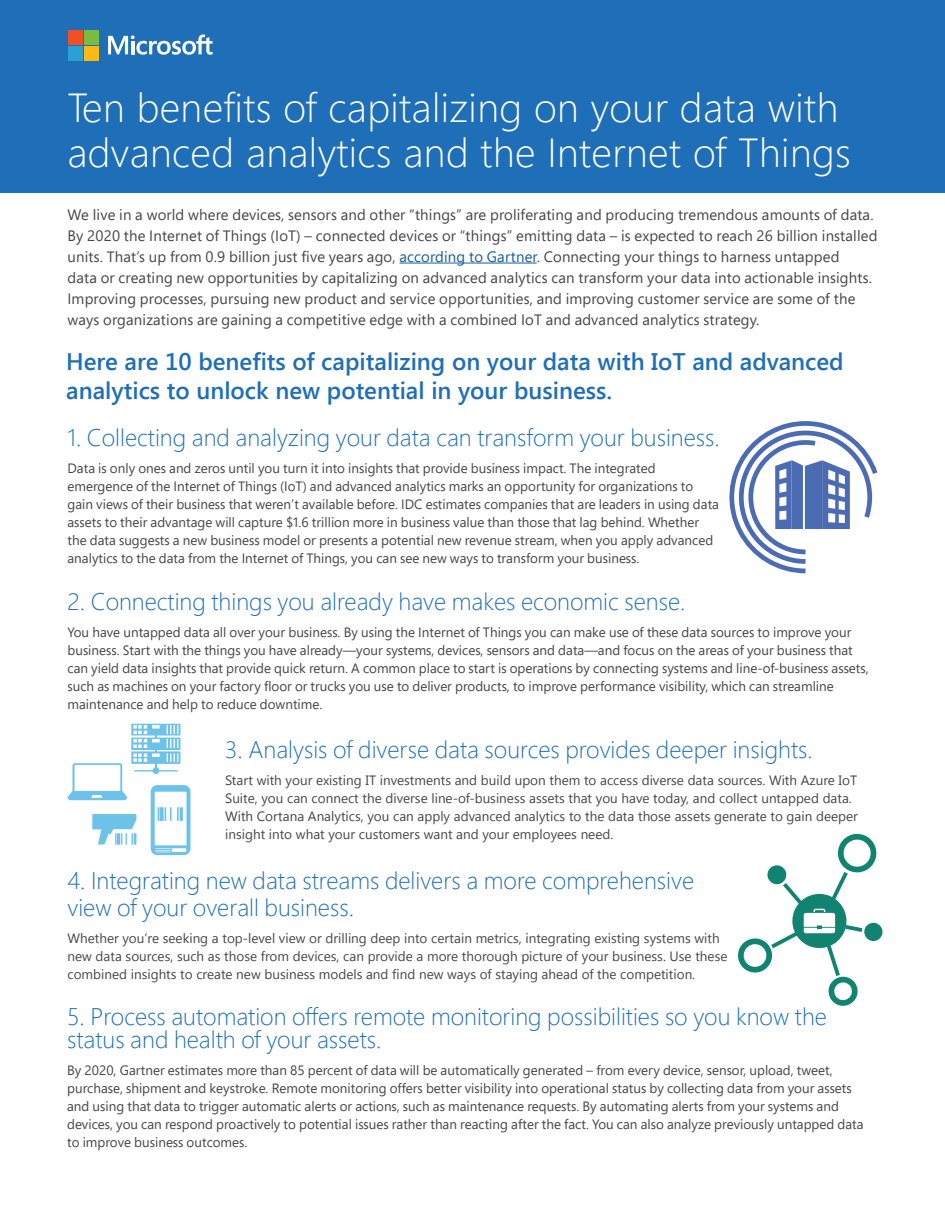
<style>
.page{position:relative;width:945px;height:1215px;background:#fff}
.page>*{position:absolute;margin:0;border:0;box-sizing:border-box;transform-origin:0 0}
.t1{font:300 40.5px/45px "Segoe UI";letter-spacing:.01em;color:#fff}
.t2{font:300 24px/27px "Segoe Pro";color:#1f6fb8}
.t3{font:600 24px/28.8px "Segoe UI";color:#1f6fb8}
.t4{font:15px/21px "Segoe Pro";letter-spacing:.01em;color:#454647}
.t5{font:13.5px/18px "Segoe Pro";color:#454647}
.t6{font:13.5px/18px "Segoe UI";color:#454647}
.s1{color:#175d9e}
</style>
<div class="page">
<div style="left:0;top:0;width:945px;height:193px;background:#1f6fb8"></div>
<hr style="left:399px;top:263px;width:138px;height:1px;background:#175d9e">
<svg style="left:729px;top:421px;width:149px;height:152px"></svg>
<svg style="left:738px;top:834px;width:145px;height:172px"></svg>
<svg style="left:108px;top:35px;width:105px;height:20px"></svg>
<div style="left:68px;top:30px;width:15px;height:14px;background:#f05025"></div>
<div style="left:84px;top:30px;width:15px;height:14px;background:#7cbb42"></div>
<div style="left:68px;top:46px;width:15px;height:15px;background:#2c9fd9"></div>
<div style="left:84px;top:46px;width:15px;height:15px;background:#fcb814"></div>
<svg style="left:68px;top:724px;width:123px;height:131px"></svg>
<h1 class="t1" style="left:68px;top:83px;width:785px">Ten benefits of capitalizing on your data with advanced analytics and the Internet of Things</h1>
<p class="t4" style="left:68px;top:204px;width:811px">We live in a world where devices, sensors and other “things” are proliferating and producing tremendous amounts of data.<br>By 2020 the Internet of Things (IoT) – connected devices or “things” emitting data – is expected to reach 26 billion installed units. That’s up from 0.9 billion just five years ago, <span class="s1">according to Gartner</span>. Connecting your things to harness untapped<br>data or creating new opportunities by capitalizing on advanced analytics can transform your data into actionable insights.<br>Improving processes, pursuing new product and service opportunities, and improving customer service are some of the ways organizations are gaining a competitive edge with a combined IoT and advanced analytics strategy.</p>
<h2 class="t3" style="left:66px;top:346px;width:779px">Here are 10 benefits of capitalizing on your data with IoT and advanced analytics to unlock new potential in your business.</h2>
<h2 class="t2" style="left:68px;top:424px;width:654px">1. Collecting and analyzing your data can transform your business.</h2>
<p class="t5" style="left:68px;top:459px;width:653px">Data is only ones and zeros until you turn it into insights that provide business impact. The integrated emergence of the Internet of Things (IoT) and advanced analytics marks an opportunity for organizations to gain views of their business that weren’t available before. IDC estimates companies that are leaders in using data assets to their advantage will capture $1.6 trillion more in business value than those that lag behind. Whether the data suggests a new business model or presents a potential new revenue stream, when you apply advanced analytics to the data from the Internet of Things, you can see new ways to transform your business.</p>
<h2 class="t2" style="left:68px;top:587px;width:620px">2. Connecting things you already have makes economic sense.</h2>
<p class="t5" style="left:68px;top:623px;width:803px">You have untapped data all over your business. By using the Internet of Things you can make use of these data sources to improve your business. Start with the things you have already—your systems, devices, sensors and data—and focus on the areas of your business that can yield data insights that provide quick return. A common place to start is operations by connecting systems and line-of-business assets, such as machines on your factory floor or trucks you use to deliver products, to improve performance visibility, which can streamline maintenance and help to reduce downtime.</p>
<h2 class="t2" style="left:225px;top:736px;width:589px">3. Analysis of diverse data sources provides deeper insights.</h2>
<p class="t6" style="left:225px;top:771px;width:634px">Start with your existing IT investments and build upon them to access diverse data sources. With Azure IoT Suite, you can connect the diverse line-of-business assets that you have today, and collect untapped data.<br>With Cortana Analytics, you can apply advanced analytics to the data those assets generate to gain deeper insight into what your customers want and your employees need.</p>
<h2 class="t2" style="left:68px;top:866px;width:628px">4. Integrating new data streams delivers a more comprehensive view of your overall business.</h2>
<p class="t6" style="left:68px;top:928px;width:661px">Whether you’re seeking a top-level view or drilling deep into certain metrics, integrating existing systems with new data sources, such as those from devices, can provide a more thorough picture of your business. Use these combined insights to create new business models and find new ways of staying ahead of the competition.</p>
<h2 class="t2" style="left:67px;top:1005px;width:761px;line-height:22.5px">5. Process automation offers remote monitoring possibilities so you know the status and health of your assets.</h2>
<p class="t5" style="left:67px;top:1061px;width:798px">By 2020, Gartner estimates more than 85 percent of data will be automatically generated – from every device, sensor, upload, tweet, purchase, shipment and keystroke. Remote monitoring offers better visibility into operational status by collecting data from your assets and using that data to trigger automatic alerts or actions, such as maintenance requests. By automating alerts from your systems and devices, you can respond proactively to potential issues rather than reacting after the fact. You can also analyze previously untapped data to improve business outcomes.</p>
</div>
